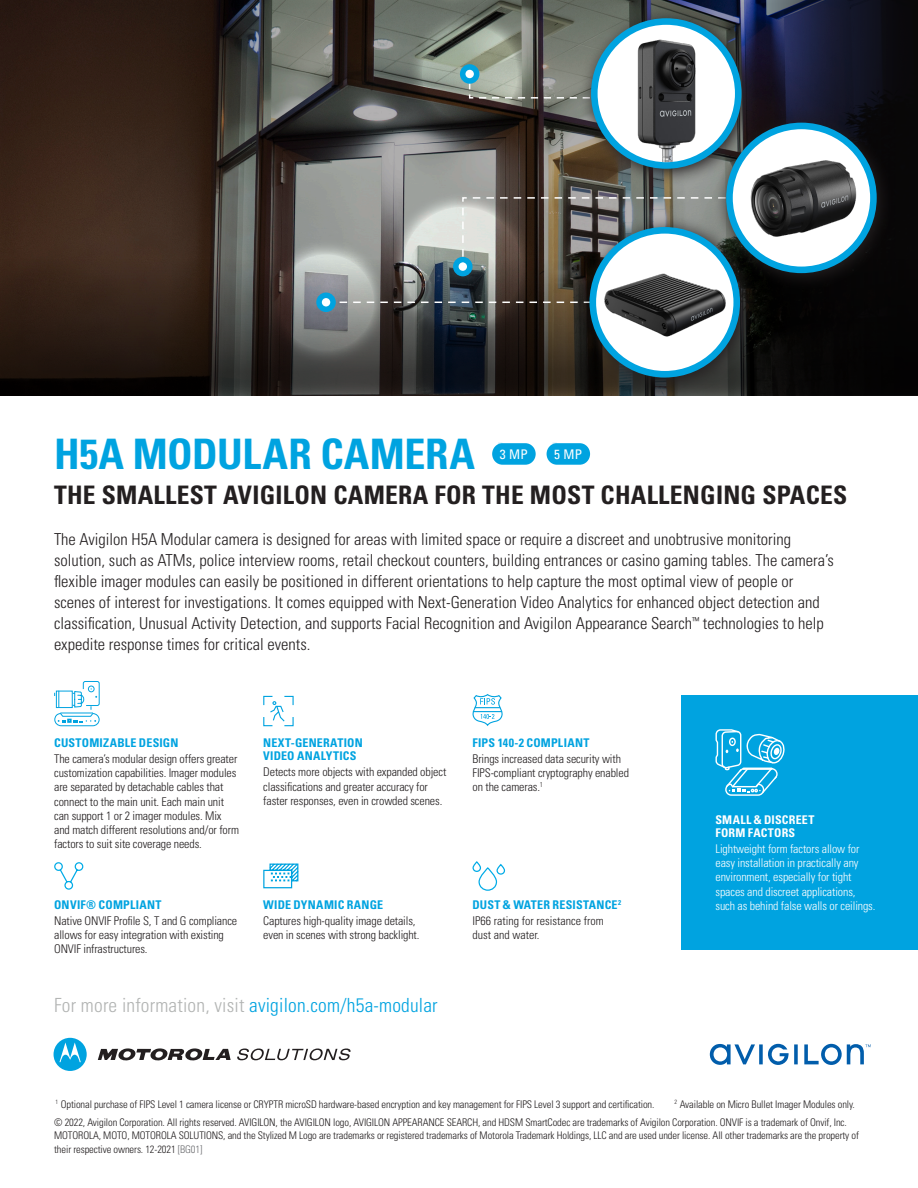
<style>
.page{position:relative;width:918px;height:1188px;background:#fff}
.page>*{position:absolute;margin:0;border:0;box-sizing:border-box;transform-origin:0 0}
.T1{font:700 condensed 42px "Univers LT Std";letter-spacing:-.005em;color:#00a3e0}
.T2{font:700 condensed 25.5px "Univers LT Std";letter-spacing:.01em;color:#231f20}
.Body_Text_-_9_5pt{font:300 condensed 19.5px "Univers LT Std";letter-spacing:.01em;color:#b2b4b3}
.Body_Text_-_11pt{font:300 condensed 16.5px/21px "Univers LT Std";color:#231f20}
.t1{font:condensed 13.35px "Univers LT Std";color:#fff}
.Body_Text_-_9pt{font:300 condensed 12px/14.2px "Univers LT Std";letter-spacing:-.01em;color:#231f20}
.Body_Text_-_9pt-2{font:300 condensed 12px/14.2px "Univers LT Std";letter-spacing:-.01em;color:#fff}
.T4{font:700 condensed 12px/13.5px "Univers LT Std";letter-spacing:.02em;color:#00a3e0}
.T4-2{font:300 condensed 12px/14.2px "Univers LT Std";color:#231f20}
.T4-3{font:700 condensed 12px/13.5px "Univers LT Std";letter-spacing:.015em;color:#fff}
.Footnote_7pt{font:300 condensed 10.5px/13.5px "Univers LT Std";letter-spacing:-.01em;color:#231f20}
.s1{color:#00a3e0}
.s2{color:#6c6d70}
</style>
<div class="page">
<svg style="left:0;top:0;width:742px;height:258px;background:#504942"></svg>
<svg style="left:0;top:258px;width:578px;height:137px;background:#3a332f"></svg>
<svg style="left:742px;top:0;width:176px;height:395px;background:#0d0d17"></svg>
<div style="left:453px;top:257px;width:20px;height:19px;background:#00a3e0;border-radius:50%"></div>
<div style="left:459px;top:262px;width:8px;height:9px;background:#fff;border-radius:50%"></div>
<svg style="left:468px;top:72px;width:112px;height:27px;background:#91958b"></svg>
<svg style="left:461px;top:196px;width:254px;height:72px;background:#7b766f"></svg>
<svg style="left:336px;top:302px;width:242px;height:1px"></svg>
<div style="left:460px;top:64px;width:19px;height:20px;background:#00a3e0;border-radius:50%"></div>
<div style="left:465px;top:70px;width:9px;height:8px;background:#fff;border-radius:50%"></div>
<svg style="left:316px;top:293px;width:20px;height:19px"></svg>
<svg style="left:580px;top:7px;width:180px;height:180px;background:#4d5659"></svg>
<div style="left:594px;top:22px;width:144px;height:143px;background:#fff;border-radius:50%"></div>
<div style="left:591px;top:18px;width:151px;height:151px;border:7px solid #00a3e0;border-radius:50%"></div>
<div style="left:322px;top:298px;width:8px;height:8px;background:#fff;border-radius:50%"></div>
<svg style="left:715px;top:111px;width:180px;height:181px;background:#1d2328"></svg>
<svg style="left:729px;top:126px;width:144px;height:144px"></svg>
<div style="left:726px;top:123px;width:151px;height:150px;border:7px solid #00a3e0;border-radius:50%"></div>
<svg style="left:578px;top:216px;width:180px;height:180px;background:#353c3c"></svg>
<svg style="left:593px;top:230px;width:144px;height:144px"></svg>
<div style="left:590px;top:227px;width:150px;height:151px;border:7px solid #00a3e0;border-radius:50%"></div>
<div style="left:492px;top:443px;width:44px;height:22px;background:#00a3e0;border-radius:11px"></div>
<div style="left:547px;top:443px;width:43px;height:22px;background:#00a3e0;border-radius:11px"></div>
<svg style="left:710px;top:1044px;width:161px;height:21px"></svg>
<svg style="left:98px;top:1048px;width:133px;height:13px"></svg>
<svg style="left:54px;top:1038px;width:33px;height:33px"></svg>
<svg style="left:237px;top:1049px;width:114px;height:11px"></svg>
<svg style="left:54px;top:681px;width:46px;height:29px"></svg>
<div style="left:54px;top:713px;width:46px;height:13px;border:1px solid #00a3e0;border-radius:6px"></div>
<svg style="left:58px;top:719px;width:38px;height:4px"></svg>
<hr style="left:60px;top:713px;width:33px;height:1px;background:#00a3e0">
<svg style="left:263px;top:695px;width:31px;height:32px"></svg>
<svg style="left:472px;top:694px;width:31px;height:32px"></svg>
<svg style="left:54px;top:862px;width:30px;height:28px"></svg>
<svg style="left:263px;top:863px;width:36px;height:26px"></svg>
<svg style="left:472px;top:862px;width:34px;height:29px"></svg>
<div style="left:682px;top:695px;width:236px;height:255px;background:#00a3e0"></div>
<img style="left:629px;top:32px;width:75px;height:131px">
<img style="left:734px;top:141px;width:134px;height:117px">
<img style="left:589px;top:259px;width:152px;height:90px">
<svg style="left:715px;top:729px;width:70px;height:67px"></svg>
<p class="T1" style="left:54px;top:428px;width:423px">H5A MODULAR CAMERA</p>
<p class="T2" style="left:54px;top:480px;width:795px">THE SMALLEST AVIGILON CAMERA FOR THE MOST CHALLENGING SPACES</p>
<p class="t1" style="left:500px;top:446px;width:30px">3 MP</p>
<p class="t1" style="left:554px;top:446px;width:30px">5 MP</p>
<p class="Body_Text_-_11pt" style="left:54px;top:529px;width:781px">The Avigilon H5A Modular camera is designed for areas with limited space or require a discreet and unobtrusive monitoring solution, such as ATMs, police interview rooms, retail checkout counters, building entrances or casino gaming tables. The camera’s flexible imager modules can easily be positioned in different orientations to help capture the most optimal view of people or scenes of interest for investigations. It comes equipped with Next-Generation Video Analytics for enhanced object detection and classification, Unusual Activity Detection, and supports Facial Recognition and Avigilon Appearance Search<sup>™</sup> technologies to help expedite response times for critical events.</p>
<p class="T4" style="left:54px;top:736px;width:126px">CUSTOMIZABLE DESIGN</p>
<p class="Body_Text_-_9pt" style="left:54px;top:751px;width:186px">The camera’s modular design offers greater customization capabilities. Imager modules are separated by detachable cables that connect to the main unit. Each main unit can support 1 or 2 imager modules. Mix and match different resolutions and/or form factors to suit site coverage needs.</p>
<p class="T4" style="left:54px;top:898px;width:109px">ONVIF® COMPLIANT</p>
<p class="Body_Text_-_9pt" style="left:54px;top:913px;width:185px">Native ONVIF Profile S, T and G compliance allows for easy integration with existing<br>ONVIF infrastructures.</p>
<p class="T4" style="left:263px;top:736px;width:101px">NEXT-GENERATION<br>VIDEO ANALYTICS</p>
<p class="Body_Text_-_9pt" style="left:263px;top:765px;width:185px">Detects more objects with expanded object classifications and greater accuracy for faster responses, even in crowded scenes.</p>
<p class="T4" style="left:263px;top:898px;width:121px">WIDE DYNAMIC RANGE</p>
<p class="Body_Text_-_9pt" style="left:263px;top:913px;width:158px">Captures high-quality image details, even in scenes with strong backlight.</p>
<p class="Body_Text_-_9_5pt" style="left:54px;top:994px;width:385px">For more information, visit <span class="s1">avigilon.com/h5a-modular</span></p>
<p class="T4" style="left:472px;top:736px;width:118px">FIPS 140-2 COMPLIANT</p>
<p class="Body_Text_-_9pt" style="left:472px;top:751px;width:158px">Brings increased data security with<br>FIPS-compliant cryptography enabled on the cameras.<sup>1</sup></p>
<p class="T4" style="left:472px;top:898px;width:150px">DUST &amp; WATER RESISTANCE<sup>2</sup></p>
<p class="T4-2" style="left:472px;top:913px;width:133px">IP66 rating for resistance from dust and water.</p>
<p class="T4-3" style="left:716px;top:813px;width:100px">SMALL &amp; DISCREET<br>FORM FACTORS</p>
<p class="Body_Text_-_9pt-2" style="left:716px;top:842px;width:162px">Lightweight form factors allow for easy installation in practically any environment, especially for tight spaces and discreet applications, such as behind false walls or ceilings.</p>
<p class="Footnote_7pt" style="left:55px;top:1097px;width:601px"><sup>1</sup> Optional purchase of FIPS Level 1 camera license or CRYPTR microSD hardware-based encryption and key management for FIPS Level 3 support and certification.</p>
<p class="Footnote_7pt" style="left:674px;top:1097px;width:182px"><sup>2</sup> Available on Micro Bullet Imager Modules only.</p>
<p class="Footnote_7pt" style="left:54px;top:1115px;width:806px">© 2022, Avigilon Corporation. All rights reserved. AVIGILON, the AVIGILON logo, AVIGILON APPEARANCE SEARCH, and HDSM SmartCodec are trademarks of Avigilon Corporation. ONVIF is a trademark of Onvif, Inc.<br>MOTOROLA, MOTO, MOTOROLA SOLUTIONS, and the Stylized M Logo are trademarks or registered trademarks of Motorola Trademark Holdings, LLC and are used under license. All other trademarks are the property of their respective owners. 12-2021 <span class="s2">[BG01]</span></p>
</div>
